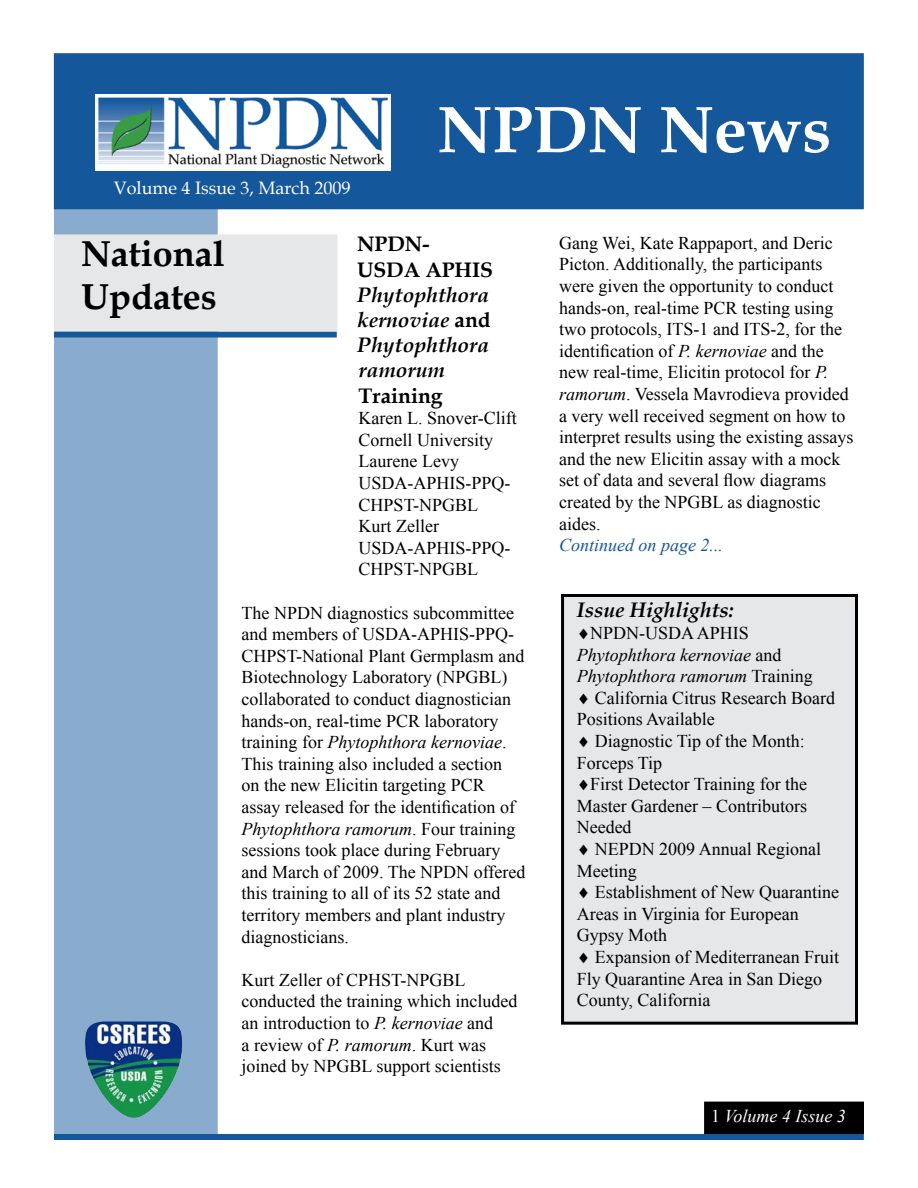
<style>
.page{position:relative;width:918px;height:1188px;background:#fff}
.page>*{position:absolute;margin:0;border:0;box-sizing:border-box;transform-origin:0 0}
.t1{font:700 66px "Book Antiqua";color:#fff}
.t2{font:700 36px/43.2px "Book Antiqua";color:#000}
.t3{font:italic 700 21px/25.2px "Book Antiqua";color:#000;text-align:justify}
.t4{font:700 21px/25.2px "Book Antiqua";color:#000}
.t5{font:18px/21.6px "Times New Roman";color:#000}
.t6{font:18px "Book Antiqua";color:#fff}
.t7{font:italic 18px "Times New Roman";color:#14579b}
.t8{font:italic 18px "Times New Roman";color:#fff}
.s1{font-style:normal}
.s2{font-style:italic}
</style>
<div class="page">
<div style="left:54px;top:1134px;width:810px;height:6px;background:#14579b"></div>
<div style="left:705px;top:1102px;width:158px;height:31px;background:#000"></div>
<div style="left:704px;top:1102px;width:160px;height:32px;border:2px solid #000"></div>
<div style="left:55px;top:62px;width:162px;height:1071px;background:#89abcd"></div>
<div style="left:54px;top:61px;width:164px;height:1073px;border:2px solid #89abcd"></div>
<div style="left:55px;top:54px;width:808px;height:155px;background:#14579b"></div>
<div style="left:54px;top:53px;width:810px;height:156px;border:2px solid #14579b"></div>
<img style="left:96px;top:95px;width:294px;height:76px">
<img style="left:85px;top:1022px;width:97px;height:96px">
<div style="left:54px;top:332px;width:283px;height:6px;background:#14579b"></div>
<div style="left:55px;top:235px;width:282px;height:96px;background:#e6e7e8"></div>
<div style="left:54px;top:234px;width:283px;height:98px;border:2px solid #e6e7e8"></div>
<svg style="left:709px;top:1101px;width:140px;height:33px"></svg>
<div style="left:563px;top:596px;width:293px;height:427px;background:#e6e7e8"></div>
<div style="left:561px;top:594px;width:297px;height:431px;border:3px solid #000"></div>
<p class="t6" style="left:114px;top:175px;width:238px">Volume 4 Issue 3, March 2009</p>
<h1 class="t1" style="left:437px;top:85px;width:396px">NPDN News</h1>
<h2 class="t2" style="left:81px;top:232px;width:145px">National<br>Updates</h2>
<p class="t4" style="left:357px;top:232px;width:137px">NPDN-<br>USDA APHIS</p>
<p class="t3" style="left:357px;top:282px;width:135px">Phytophthora kernoviae <span class="s1">and </span>Phytophthora ramorum</p>
<p class="t4" style="left:359px;top:383px;width:86px">Training</p>
<p class="t5" style="left:359px;top:407px;width:160px">Karen L. Snover-Clift<br>Cornell University<br>Laurene Levy<br>USDA-APHIS-PPQ-<br>CHPST-NPGBL<br>Kurt Zeller<br>USDA-APHIS-PPQ-<br>CHPST-NPGBL</p>
<p class="t5" style="left:242px;top:602px;width:285px">The NPDN diagnostics subcommittee and members of USDA-APHIS-PPQ-CHPST-National Plant Germplasm and Biotechnology Laboratory (NPGBL) collaborated to conduct diagnostician hands-on, real-time PCR laboratory training for <span class="s2">Phytophthora kernoviae</span>.<br>This training also included a section<br>on the new Elicitin targeting PCR assay released for the identification of <span class="s2">Phytophthora ramorum</span>. Four training sessions took place during February and March of 2009. The NPDN offered this training to all of its 52 state and territory members and plant industry diagnosticians.</p>
<p class="t5" style="left:242px;top:969px;width:277px">Kurt Zeller of CPHST-NPGBL conducted the training which included an introduction to <span class="s2">P. kernoviae</span> and<br>a review of <span class="s2">P. ramorum</span>. Kurt was joined by NPGBL support scientists</p>
<p class="t5" style="left:559px;top:232px;width:296px">Gang Wei, Kate Rappaport, and Deric Picton. Additionally, the participants were given the opportunity to conduct hands-on, real-time PCR testing using two protocols, ITS-1 and ITS-2, for the identification of <span class="s2">P. kernoviae</span> and the new real-time, Elicitin protocol for <span class="s2">P. ramorum</span>. Vessela Mavrodieva provided a very well received segment on how to interpret results using the existing assays and the new Elicitin assay with a mock set of data and several flow diagrams created by the NPGBL as diagnostic aides.</p>
<p class="t7" style="left:559px;top:533px;width:165px">Continued on page 2...</p>
<p class="t3" style="left:577px;top:598px;width:159px">Issue Highlights:</p>
<p class="t5" style="left:577px;top:622px;width:264px">♦NPDN-USDA APHIS<br><span class="s2">Phytophthora kernoviae</span> and<br><span class="s2">Phytophthora ramorum</span> Training<br>♦ California Citrus Research Board<br>Positions Available<br>♦ Diagnostic Tip of the Month:<br>Forceps Tip<br>♦First Detector Training for the<br>Master Gardener – Contributors<br>Needed<br>♦ NEPDN 2009 Annual Regional<br>Meeting<br>♦ Establishment of New Quarantine<br>Areas in Virginia for European<br>Gypsy Moth<br>♦ Expansion of Mediterranean Fruit<br>Fly Quarantine Area in San Diego<br>County, California</p>
<p class="t8" style="left:711px;top:1104px;width:136px"><span class="s1">1</span> Volume 4 Issue 3</p>
</div>
